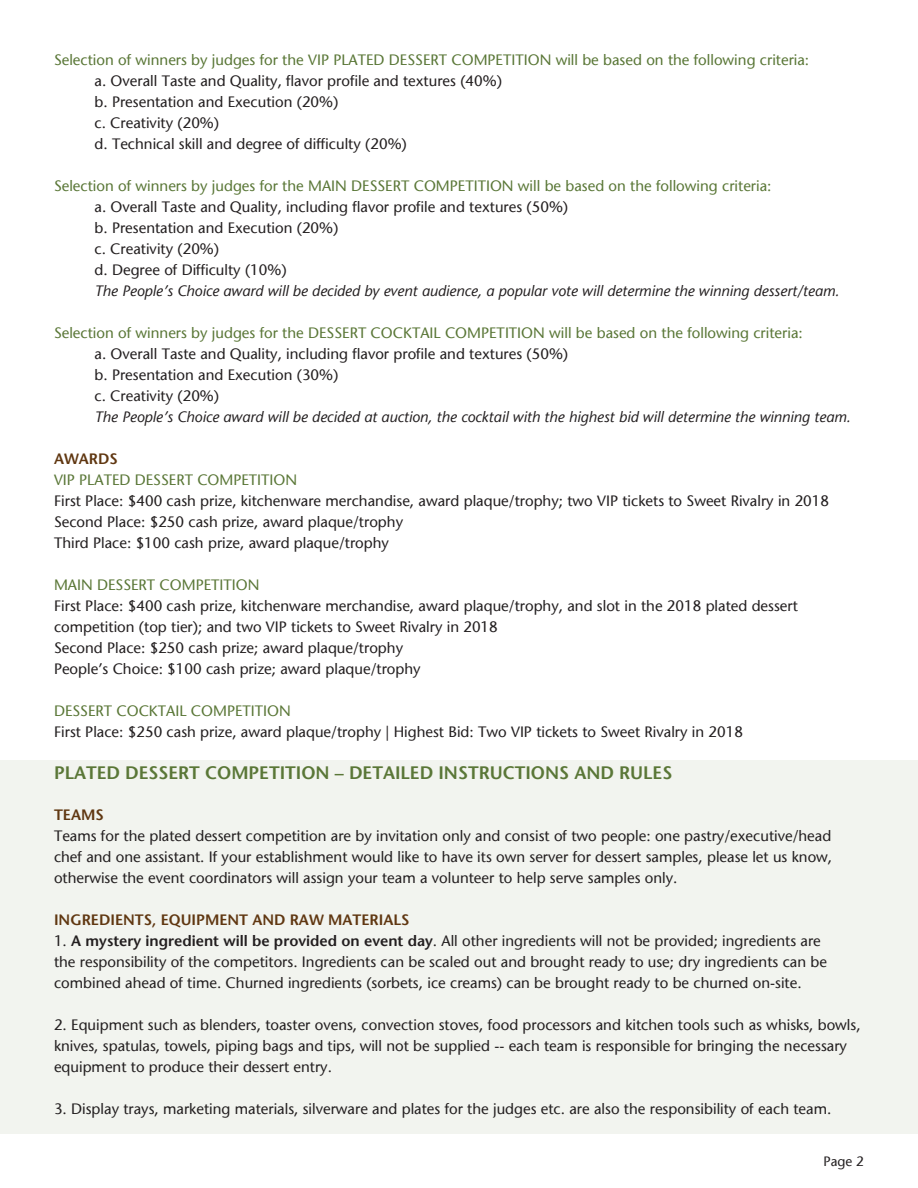
<style>
.page{position:relative;width:918px;height:1188px;background:#fff}
.page>*{position:absolute;margin:0;border:0;box-sizing:border-box;transform-origin:0 0}
.Body{font:600 18px "Stone Sans";color:#5a7737}
.abc123{font:15px/21px "Stone Sans";color:#231f20}
.t1{font:15px "Stone Sans";color:#5a7737}
.abc123-2{font:italic 15px "Stone Sans";color:#231f20}
.Subhead{font:600 15px "Stone Sans";color:#603711}
.t2{font:13.5px "Stone Sans";color:#231f20}
.s1{font-weight:600}
</style>
<div class="page">
<div style="left:0;top:760px;width:918px;height:374px;background:#f2f4ef"></div>
<p class="t1" style="left:54px;top:51px;width:757px">Selection of winners by judges for the VIP PLATED DESSERT COMPETITION will be based on the following criteria:</p>
<p class="abc123" style="left:94px;top:70px;width:409px">a. Overall Taste and Quality, flavor profile and textures (40%)</p>
<p class="abc123" style="left:94px;top:91px;width:245px">b. Presentation and Execution (20%)</p>
<p class="abc123" style="left:94px;top:112px;width:126px">c. Creativity (20%)</p>
<p class="abc123" style="left:94px;top:133px;width:314px">d. Technical skill and degree of difficulty (20%)</p>
<p class="t1" style="left:54px;top:177px;width:719px">Selection of winners by judges for the MAIN DESSERT COMPETITION will be based on the following criteria:</p>
<p class="abc123" style="left:94px;top:196px;width:475px">a. Overall Taste and Quality, including flavor profile and textures (50%)</p>
<p class="abc123" style="left:94px;top:217px;width:245px">b. Presentation and Execution (20%)</p>
<p class="abc123" style="left:94px;top:238px;width:126px">c. Creativity (20%)</p>
<p class="abc123" style="left:94px;top:259px;width:194px">d. Degree of Difficulty (10%)</p>
<p class="abc123-2" style="left:94px;top:282px;width:746px">The People’s Choice award will be decided by event audience, a popular vote will determine the winning dessert/team.</p>
<p class="t1" style="left:54px;top:324px;width:750px">Selection of winners by judges for the DESSERT COCKTAIL COMPETITION will be based on the following criteria:</p>
<p class="abc123" style="left:94px;top:343px;width:475px">a. Overall Taste and Quality, including flavor profile and textures (50%)</p>
<p class="abc123" style="left:94px;top:364px;width:245px">b. Presentation and Execution (30%)</p>
<p class="abc123" style="left:94px;top:385px;width:126px">c. Creativity (20%)</p>
<p class="abc123-2" style="left:94px;top:408px;width:758px">The People’s Choice award will be decided at auction, the cocktail with the highest bid will determine the winning team.</p>
<p class="Subhead" style="left:54px;top:450px;width:65px">AWARDS</p>
<p class="t1" style="left:54px;top:471px;width:245px">VIP PLATED DESSERT COMPETITION</p>
<p class="abc123" style="left:54px;top:490px;width:777px">First Place: $400 cash prize, kitchenware merchandise, award plaque/trophy; two VIP tickets to Sweet Rivalry in 2018</p>
<p class="abc123" style="left:54px;top:511px;width:351px">Second Place: $250 cash prize, award plaque/trophy</p>
<p class="abc123" style="left:54px;top:532px;width:337px">Third Place: $100 cash prize, award plaque/trophy</p>
<p class="t1" style="left:54px;top:576px;width:207px">MAIN DESSERT COMPETITION</p>
<p class="abc123" style="left:54px;top:595px;width:745px">First Place: $400 cash prize, kitchenware merchandise, award plaque/trophy, and slot in the 2018 plated dessert competition (top tier); and two VIP tickets to Sweet Rivalry in 2018</p>
<p class="abc123" style="left:54px;top:637px;width:351px">Second Place: $250 cash prize; award plaque/trophy</p>
<p class="abc123" style="left:54px;top:658px;width:368px">People’s Choice: $100 cash prize; award plaque/trophy</p>
<p class="t1" style="left:54px;top:702px;width:238px">DESSERT COCKTAIL COMPETITION</p>
<p class="abc123" style="left:54px;top:721px;width:690px">First Place: $250 cash prize, award plaque/trophy | Highest Bid: Two VIP tickets to Sweet Rivalry in 2018</p>
<p class="Body" style="left:54px;top:762px;width:620px">PLATED DESSERT COMPETITION – DETAILED INSTRUCTIONS AND RULES</p>
<p class="Subhead" style="left:54px;top:806px;width:51px">TEAMS</p>
<p class="abc123" style="left:54px;top:826px;width:780px;text-align:justify">Teams for the plated dessert competition are by invitation only and consist of two people: one pastry/executive/head chef and one assistant. If your establishment would like to have its own server for dessert samples, please let us know, otherwise the event coordinators will assign your team a volunteer to help serve samples only.</p>
<p class="Subhead" style="left:54px;top:911px;width:357px">INGREDIENTS, EQUIPMENT AND RAW MATERIALS</p>
<p class="abc123" style="left:54px;top:931px;width:775px">1. <span class="s1">A mystery ingredient will be provided on event day</span>. All other ingredients will not be provided; ingredients are the responsibility of the competitors. Ingredients can be scaled out and brought ready to use; dry ingredients can be combined ahead of time. Churned ingredients (sorbets, ice creams) can be brought ready to be churned on-site.</p>
<p class="abc123" style="left:54px;top:1015px;width:808px">2. Equipment such as blenders, toaster ovens, convection stoves, food processors and kitchen tools such as whisks, bowls, knives, spatulas, towels, piping bags and tips, will not be supplied -- each team is responsible for bringing the necessary equipment to produce their dessert entry.</p>
<p class="abc123" style="left:54px;top:1099px;width:779px">3. Display trays, marketing materials, silverware and plates for the judges etc. are also the responsibility of each team.</p>
<p class="t2" style="left:824px;top:1153px;width:42px">Page 2</p>
</div>
